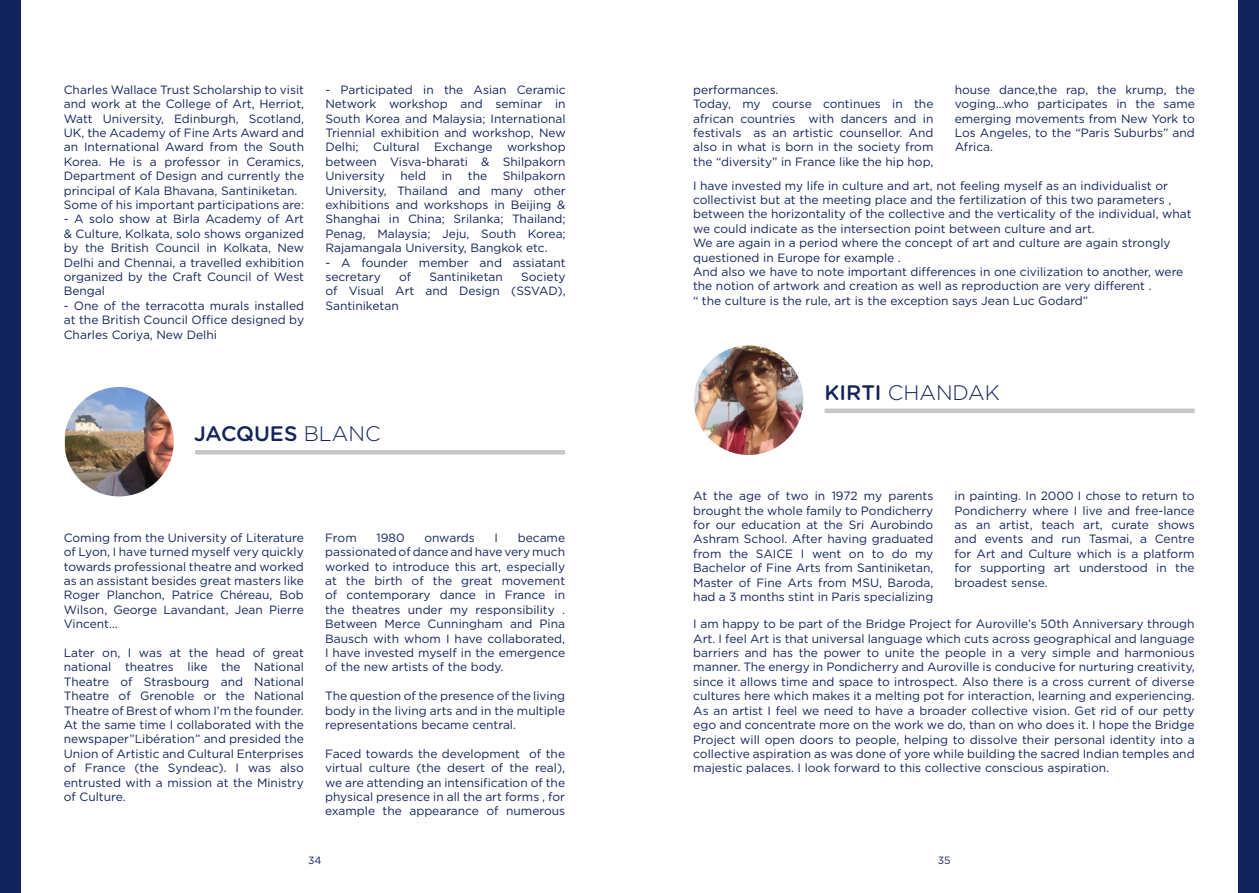
<style>
.page{position:relative;width:1259px;height:893px;background:#fff}
.page>*{position:absolute;margin:0;border:0;box-sizing:border-box;transform-origin:0 0}
.t1{font:500 21px "Gotham Rounded";letter-spacing:-.01em;color:#13235b}
.t2{font:300 21px "Gotham";color:#13235b}
.t3{font:12px/14.4px "Gotham";color:#13235b;text-align:justify}
.t4{font:10.5px "Gotham";color:#13235b}
.s1{font-family:"Gotham";font-weight:300}
.s2{font-family:"Gotham Rounded";font-weight:500}
</style>
<div class="page">
<div style="left:0;top:0;width:21px;height:893px;background:#13235b"></div>
<div style="left:1237px;top:0;width:22px;height:893px;background:#13235b"></div>
<div style="left:195px;top:450px;width:370px;height:5px;background:#c6c7c8"></div>
<img style="left:65px;top:387px;width:109px;height:109px">
<hr style="left:824px;top:409px;width:370px;height:4px;background:#c6c7c8">
<img style="left:694px;top:345px;width:109px;height:110px;border-radius:55px">
<p class="t3" style="left:64px;top:82px;width:242px;text-align:left">Charles Wallace Trust Scholarship to visit and work at the College of Art, Herriot, Watt University, Edinburgh, Scotland, UK, the Academy of Fine Arts Award and an International Award from the South Korea. He is a professor in Ceramics, Department of Design and currently the principal of Kala Bhavana, Santiniketan.<br>Some of his important participations are:</p>
<p class="t3" style="left:64px;top:212px;width:242px">- A solo show at Birla Academy of Art &amp; Culture, Kolkata, solo shows organized by the British Council in Kolkata, New Delhi and Chennai, a travelled exhibition organized by the Craft Council of West Bengal</p>
<p class="t3" style="left:64px;top:298px;width:242px">- One of the terracotta murals installed at the British Council Office designed by Charles Coriya, New Delhi</p>
<p class="t3" style="left:325px;top:82px;width:242px">- Participated in the Asian Ceramic Network workshop and seminar in South Korea and Malaysia; International Triennial exhibition and workshop, New Delhi; Cultural Exchange workshop between Visva-bharati &amp; Shilpakorn University</p>
<p class="t3" style="left:325px;top:169px;width:242px;text-indent:177px">Shilpakorn University, Thailand and many other exhibitions and workshops in Beijing &amp; Shanghai in China; Srilanka; Thailand; Penag, Malaysia; Jeju, South Korea; Rajamangala University, Bangkok etc.</p>
<p class="t3" style="left:325px;top:255px;width:242px">- A founder member and assiatant secretary</p>
<p class="t3" style="left:400px;top:169px;width:27px">held</p>
<p class="t3" style="left:442px;top:169px;width:12px">in</p>
<p class="t3" style="left:468px;top:169px;width:21px">the</p>
<p class="t3" style="left:399px;top:269px;width:14px">of</p>
<p class="t3" style="left:429px;top:269px;width:75px">Santiniketan</p>
<p class="t3" style="left:325px;top:269px;width:242px;text-indent:196px">Society of Visual Art and Design (SSVAD), Santiniketan</p>
<h1 class="t1" style="left:194px;top:419px;width:188px">JACQUES <span class="s1">BLANC</span></h1>
<p class="t3" style="left:64px;top:530px;width:241px">Coming from the University of Literature of Lyon, I have turned myself very quickly towards professional theatre and worked as an assistant besides great masters like Roger Planchon, Patrice Chéreau, Bob Wilson, George Lavandant, Jean Pierre Vincent…</p>
<p class="t3" style="left:64px;top:645px;width:242px">Later on, I was at the head of great national theatres like the National Theatre of Strasbourg and National Theatre of Grenoble or the National Theatre of Brest of whom I’m the founder.<br>At the same time I collaborated with the newspaper”Libération” and presided the Union of Artistic and Cultural Enterprises of France (the Syndeac). I was also entrusted with a mission at the Ministry of Culture.</p>
<p class="t3" style="left:325px;top:530px;width:241px;text-indent:193px">became passionated of dance and have very much worked to introduce this art, especially at the birth of the great movement of contemporary dance in France in the theatres under my responsibility .<br>Between Merce Cunningham and Pina Bausch with whom I have collaborated, I have invested myself in the emergence of the new artists of the body.</p>
<p class="t3" style="left:325px;top:688px;width:241px">The question of the presence of the living body in the living arts and in the multiple representations became central.</p>
<p class="t3" style="left:325px;top:746px;width:241px">Faced towards the development of the virtual culture (the desert of the real), we are attending an intensification of the physical presence in all the art forms , for example the appearance of numerous</p>
<p class="t3" style="left:325px;top:530px;width:33px">From</p>
<p class="t3" style="left:376px;top:530px;width:30px">1980</p>
<p class="t3" style="left:424px;top:530px;width:52px">onwards</p>
<p class="t3" style="left:494px;top:530px;width:5px">I</p>
<p class="t3" style="left:693px;top:82px;width:242px;text-align:left">performances.<br>Today, my course continues in the african countries with dancers and in festivals as an artistic counsellor. And also in what is born in the society from the “diversity” in France like the hip hop,</p>
<p class="t3" style="left:954px;top:82px;width:242px">house dance,the rap, the krump, the voging…who participates in the same emerging movements from New York to Los Angeles, to the “Paris Suburbs” and Africa.</p>
<p class="t3" style="left:693px;top:178px;width:500px;text-align:left">I have invested my life in culture and art, not feeling myself as an individualist or collectivist but at the meeting place and the fertilization of this two parameters , between the horizontality of the collective and the verticality of the individual, what we could indicate as the intersection point between culture and art.<br>We are again in a period where the concept of art and culture are again strongly questioned in Europe for example .<br>And also we have to note important differences in one civilization to another, were the notion of artwork and creation as well as reproduction are very different .<br>“ the culture is the rule, art is the exception says Jean Luc Godard”</p>
<h1 class="t2" style="left:824px;top:381px;width:177px"><span class="s2">KIRTI</span> CHANDAK</h1>
<p class="t3" style="left:693px;top:489px;width:241px">At the age of two in 1972 my parents brought the whole family to Pondicherry for our education at the Sri Aurobindo Ashram School. After having graduated from the SAICE I went on to do my Bachelor of Fine Arts from Santiniketan, Master of Fine Arts from MSU, Baroda, had a 3 months stint in Paris specializing</p>
<p class="t3" style="left:954px;top:489px;width:241px">in painting. In 2000 I chose to return to Pondicherry where I live and free-lance as an artist, teach art, curate shows and events and run Tasmai, a Centre for Art and Culture which is a platform for supporting art understood in the broadest sense.</p>
<p class="t3" style="left:693px;top:617px;width:503px">I am happy to be part of the Bridge Project for Auroville’s 50th Anniversary through Art. I feel Art is that universal language which cuts across geographical and language barriers and has the power to unite the people in a very simple and harmonious manner. The energy in Pondicherry and Auroville is conducive for nurturing creativity, since it allows time and space to introspect. Also there is a cross current of diverse cultures here which makes it a melting pot for interaction, learning and experiencing.<br>As an artist I feel we need to have a broader collective vision. Get rid of our petty ego and concentrate more on the work we do, than on who does it. I hope the Bridge Project will open doors to people, helping to dissolve their personal identity into a collective aspiration as was done of yore while building the sacred Indian temples and majestic palaces. I look forward to this collective conscious aspiration.</p>
<p class="t4" style="left:308px;top:854px;width:15px">34</p>
<p class="t4" style="left:938px;top:854px;width:14px">35</p>
</div>
